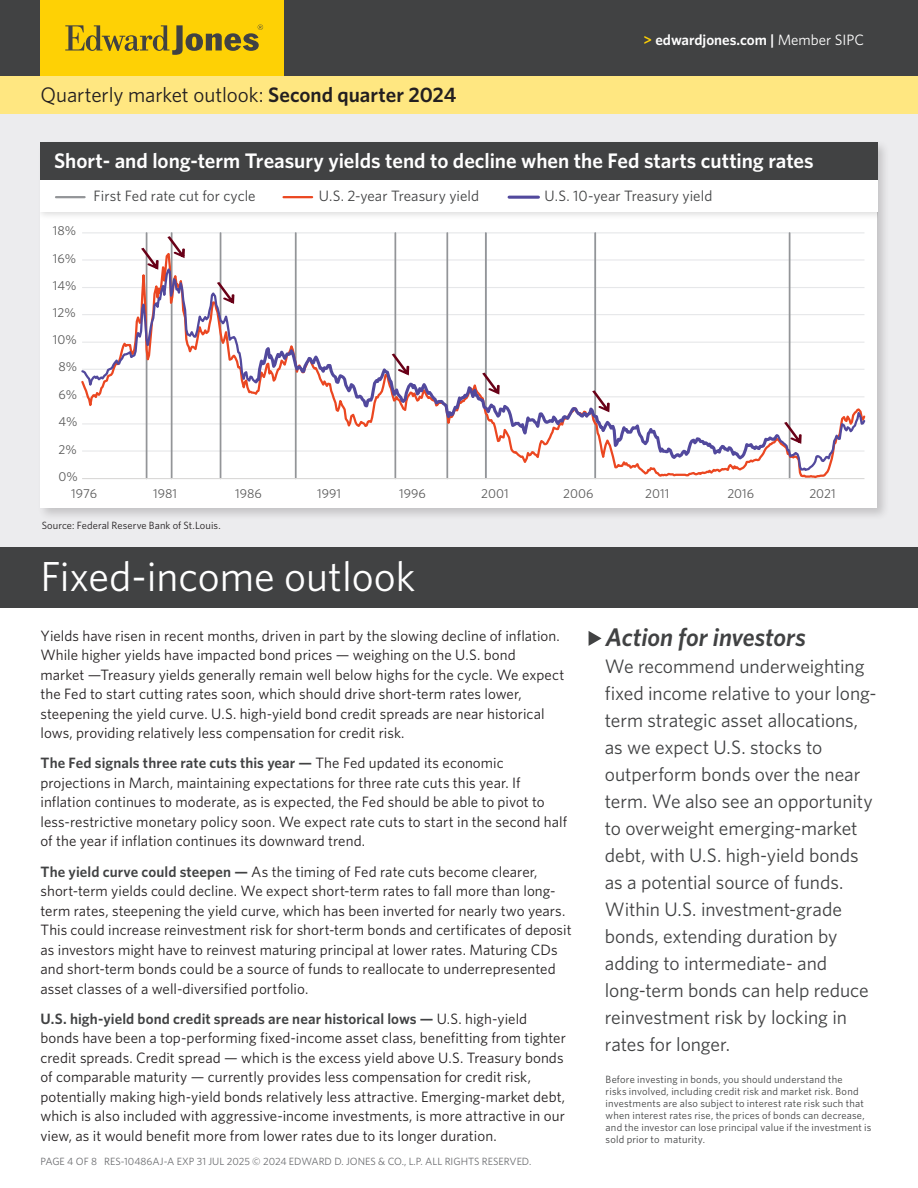
<style>
.page{position:relative;width:918px;height:1188px;background:#fff}
.page>*{position:absolute;margin:0;border:0;box-sizing:border-box;transform-origin:0 0}
.t1{font:42px "Whitney";color:#fff}
.t2{font:italic 600 25.5px "Whitney";color:#414243}
.t3{font:600 21px "Whitney";color:#fff}
.t4{font:21px "Whitney";letter-spacing:-.005em;color:#231f20}
.t5{font:19.5px/27px "Whitney";letter-spacing:-.005em;color:#414243}
.t6{font:15px/19.5px "Whitney";letter-spacing:.005em;color:#231f20}
.t7{font:15px "Whitney";letter-spacing:.005em;color:#414243}
.t8{font:600 15px "Whitney";color:#fff}
.t9{font:12.9px "Whitney";color:#595959}
.t10{font:10.5px/12px "Whitney";letter-spacing:.015em;color:#414243}
.t11{font:10.5px "Whitney";color:#6c6d70}
.t12{font:10.5px "Whitney";letter-spacing:.01em;color:#231f20}
.s1{font-weight:600}
.s2{color:#fed105}
.s3{font-weight:400}
.s4{font-weight:600;color:#414243}
</style>
<div class="page">
<div style="left:0;top:113px;width:918px;height:495px;background:#ececee"></div>
<div style="left:0;top:547px;width:918px;height:61px;background:#414243"></div>
<div style="left:0;top:76px;width:918px;height:37px;background:#ffe781"></div>
<div style="left:0;top:0;width:918px;height:76px;background:#414243"></div>
<div style="left:40px;top:0;width:244px;height:76px;background:#fed105"></div>
<svg style="left:65px;top:24px;width:198px;height:31px"></svg>
<div style="left:37px;top:139px;width:854px;height:382px;background:#231f20;opacity:.2"></div>
<div style="left:40px;top:143px;width:838px;height:365px;background:#fff"></div>
<div style="left:40px;top:143px;width:838px;height:37px;background:#414243"></div>
<hr style="left:82px;top:232px;width:782px;height:1px;background:#e6e7e9">
<div style="left:146px;top:232px;width:1px;height:247px;border:1px solid #939598"></div>
<div style="left:171px;top:232px;width:2px;height:247px;border:1px solid #939598"></div>
<div style="left:220px;top:232px;width:1px;height:247px;border:1px solid #939598"></div>
<div style="left:295px;top:232px;width:2px;height:247px;border:1px solid #939598"></div>
<div style="left:394px;top:232px;width:2px;height:247px;border:1px solid #939598"></div>
<div style="left:446px;top:232px;width:2px;height:247px;border:1px solid #939598"></div>
<div style="left:485px;top:232px;width:2px;height:247px;border:1px solid #939598"></div>
<div style="left:594px;top:232px;width:2px;height:247px;border:1px solid #939598"></div>
<div style="left:789px;top:232px;width:1px;height:247px;border:1px solid #939598"></div>
<hr style="left:284px;top:196px;width:28px;height:2px;background:#eb4721">
<hr style="left:56px;top:196px;width:29px;height:2px;background:#939598">
<hr style="left:509px;top:196px;width:29px;height:3px;background:#52499d">
<svg style="left:81px;top:236px;width:785px;height:243px"></svg>
<svg style="left:589px;top:631px;width:13px;height:15px"></svg>
<h3 class="t4" style="left:40px;top:81px;width:417px">Quarterly market outlook: <span class="s1">Second quarter 2024</span></h3>
<p class="t8" style="left:644px;top:30px;width:222px"><span class="s2">&gt;</span> edwardjones.com | <span class="s3">Member SIPC</span></p>
<h3 class="t3" style="left:54px;top:147px;width:761px">Short- and long-term Treasury yields tend to decline when the Fed starts cutting rates</h3>
<p class="t9" style="left:53px;top:222px;width:25px">18%</p>
<p class="t9" style="left:53px;top:250px;width:25px">16%</p>
<p class="t9" style="left:53px;top:277px;width:25px">14%</p>
<p class="t9" style="left:53px;top:304px;width:24px">12%</p>
<p class="t9" style="left:53px;top:331px;width:25px">10%</p>
<p class="t9" style="left:59px;top:358px;width:20px">8%</p>
<p class="t9" style="left:59px;top:386px;width:20px">6%</p>
<p class="t9" style="left:59px;top:413px;width:21px">4%</p>
<p class="t9" style="left:59px;top:441px;width:20px">2%</p>
<p class="t9" style="left:59px;top:468px;width:21px">0%</p>
<p class="t7" style="left:94px;top:186px;width:164px">First Fed rate cut for cycle</p>
<p class="t7" style="left:319px;top:186px;width:162px">U.S. 2-year Treasury yield</p>
<p class="t7" style="left:544px;top:186px;width:169px">U.S. 10-year Treasury yield</p>
<p class="t9" style="left:71px;top:485px;width:28px">1976</p>
<p class="t9" style="left:153px;top:485px;width:25px">1981</p>
<p class="t9" style="left:235px;top:485px;width:28px">1986</p>
<p class="t9" style="left:317px;top:485px;width:25px">1991</p>
<p class="t9" style="left:399px;top:485px;width:28px">1996</p>
<p class="t9" style="left:481px;top:485px;width:29px">2001</p>
<p class="t9" style="left:563px;top:485px;width:32px">2006</p>
<p class="t9" style="left:645px;top:485px;width:26px">2011</p>
<p class="t9" style="left:727px;top:485px;width:28px">2016</p>
<p class="t9" style="left:809px;top:485px;width:28px">2021</p>
<p class="t12" style="left:42px;top:518px;width:181px">Source: Federal Reserve Bank of St.Louis.</p>
<h1 class="t1" style="left:40px;top:548px;width:376px">Fixed-income outlook</h1>
<p class="t6" style="left:40px;top:625px;width:525px">Yields have risen in recent months, driven in part by the slowing decline of inflation.<br>While higher yields have impacted bond prices — weighing on the U.S. bond<br>market —Treasury yields generally remain well below highs for the cycle. We expect the Fed to start cutting rates soon, which should drive short-term rates lower, steepening the yield curve. U.S. high-yield bond credit spreads are near historical lows, providing relatively less compensation for credit risk.</p>
<p class="t6" style="left:40px;top:753px;width:528px"><span class="s4">The Fed signals three rate cuts this year —</span> The Fed updated its economic projections in March, maintaining expectations for three rate cuts this year. If inflation continues to moderate, as is expected, the Fed should be able to pivot to less-restrictive monetary policy soon. We expect rate cuts to start in the second half of the year if inflation continues its downward trend.</p>
<p class="t6" style="left:40px;top:861px;width:533px"><span class="s4">The yield curve could steepen —</span> As the timing of Fed rate cuts become clearer, short-term yields could decline. We expect short-term rates to fall more than long&shy;term rates, steepening the yield curve, which has been inverted for nearly two years.<br>This could increase reinvestment risk for short-term bonds and certificates of deposit as investors might have to reinvest maturing principal at lower rates. Maturing CDs and short-term bonds could be a source of funds to reallocate to underrepresented asset classes of a well-diversified portfolio.</p>
<p class="t6" style="left:40px;top:1009px;width:527px"><span class="s4">U.S. high-yield bond credit spreads are near historical lows —</span> U.S. high-yield bonds have been a top-performing fixed-income asset class, benefitting from tighter credit spreads. Credit spread — which is the excess yield above U.S. Treasury bonds of comparable maturity — currently provides less compensation for credit risk, potentially making high-yield bonds relatively less attractive. Emerging-market debt, which is also included with aggressive-income investments, is more attractive in our view, as it would benefit more from lower rates due to its longer duration.</p>
<p class="t11" style="left:40px;top:1155px;width:492px">PAGE 4 OF 8 RES-10486AJ-A EXP 31 JUL 2025 © 2024 EDWARD D. JONES &amp; CO., L.P. ALL RIGHTS RESERVED.</p>
<h2 class="t2" style="left:606px;top:620px;width:202px">Action for investors</h2>
<p class="t5" style="left:605px;top:652px;width:273px">We recommend underweighting fixed income relative to your long&shy;term strategic asset allocations, as we expect U.S. stocks to outperform bonds over the near term. We also see an opportunity to overweight emerging-market debt, with U.S. high-yield bonds as a potential source of funds.<br>Within U.S. investment-grade bonds, extending duration by adding to intermediate- and long-term bonds can help reduce reinvestment risk by locking in rates for longer.</p>
<p class="t10" style="left:606px;top:1073px;width:267px">Before investing in bonds, you should understand the<br>risks involved, including credit risk and market risk. Bond investments are also subject to interest rate risk such that when interest rates rise, the prices of bonds can decrease, and the investor can lose principal value if the investment is sold prior to maturity.</p>
</div>
